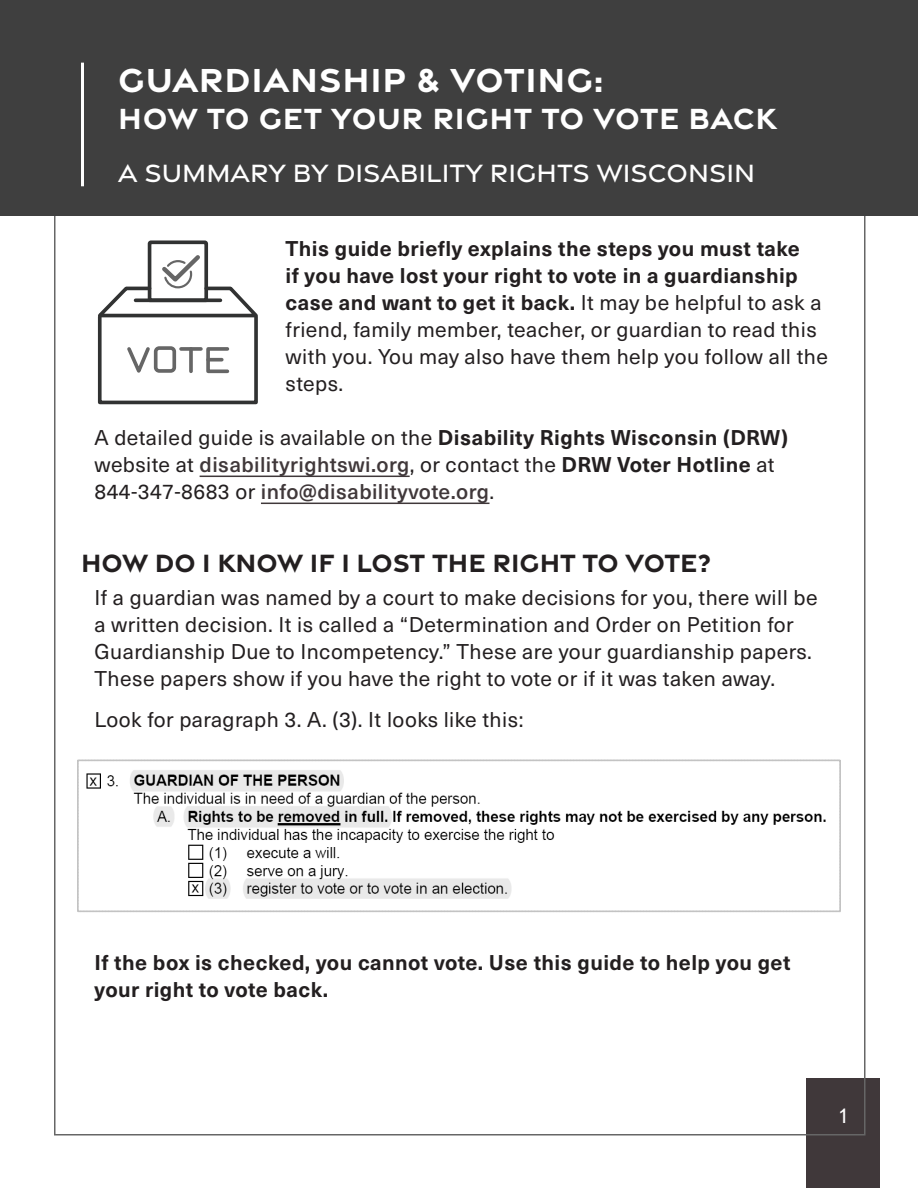
<style>
.page{position:relative;width:918px;height:1188px;background:#fff}
.page>*{position:absolute;margin:0;border:0;box-sizing:border-box;transform-origin:0 0}
.Pub_Title{font:700 36px "Gravesend Sans";letter-spacing:.02em;color:#fff}
.Pub_Title-2{font:700 31.5px "Gravesend Sans";letter-spacing:.02em;color:#fff}
.t1{font:500 27px "Gravesend Sans";color:#fff}
.Main_Body_-_Header_1{font:700 27px "Gravesend Sans";color:#231f20}
.t2{font:21px/27px "Neue Haas Unica W1 G";letter-spacing:.02em;color:#231f20}
.t3{font:700 21px/27px "Neue Haas Unica W1 G";letter-spacing:.02em;color:#231f20}
.t4{font:21px "Grotesque MT Std";color:#fff}
.s1{font-weight:700}
.s2{font-weight:500;color:#40383a}
</style>
<div class="page">
<div style="left:806px;top:1078px;width:74px;height:110px;background:#40383a"></div>
<div style="left:0;top:0;width:918px;height:216px;background:#3f3f3f"></div>
<hr style="left:81px;top:63px;width:3px;height:123px;background:#fff">
<hr style="left:200px;top:476px;width:210px;height:1px;background:#40383a">
<hr style="left:261px;top:503px;width:229px;height:1px;background:#40383a">
<div style="left:98px;top:315px;width:160px;height:89px;border:4px solid #313232"></div>
<svg style="left:97px;top:240px;width:161px;height:79px"></svg>
<svg style="left:127px;top:347px;width:23px;height:26px"></svg>
<div style="left:154px;top:346px;width:22px;height:27px;border:4px solid #666;border-radius:4px"></div>
<svg style="left:181px;top:347px;width:20px;height:4px"></svg>
<svg style="left:189px;top:349px;width:4px;height:22px"></svg>
<svg style="left:206px;top:347px;width:24px;height:27px"></svg>
<svg style="left:208px;top:358px;width:14px;height:4px"></svg>
<svg style="left:77px;top:759px;width:764px;height:154px"></svg>
<h1 class="Pub_Title" style="left:118px;top:56px;width:487px">GUARDIANSHIP &amp; VOTING:</h1>
<h1 class="Pub_Title-2" style="left:118px;top:98px;width:660px">HOW TO GET YOUR RIGHT TO VOTE BACK</h1>
<h2 class="t1" style="left:118px;top:156px;width:638px">A SUMMARY BY DISABILITY RIGHTS WISCONSIN</h2>
<p class="t2" style="left:286px;top:234px;width:544px"><span class="s1">This guide briefly explains the steps you must take<br>if you have lost your right to vote in a guardianship case and want to get it back.</span> It may be helpful to ask a friend, family member, teacher, or guardian to read this with you. You may also have them help you follow all the steps.</p>
<p class="t2" style="left:95px;top:423px;width:695px">A detailed guide is available on the <span class="s1">Disability Rights Wisconsin (DRW) </span>website at <span class="s2">disabilityrightswi.org</span>, or contact the <span class="s1">DRW Voter Hotline</span> at<br>844-347-8683 or <span class="s2">info@disabilityvote.org</span>.</p>
<h2 class="Main_Body_-_Header_1" style="left:81px;top:545px;width:632px">HOW DO I KNOW IF I LOST THE RIGHT TO VOTE?</h2>
<p class="t2" style="left:95px;top:583px;width:725px">If a guardian was named by a court to make decisions for you, there will be a written decision. It is called a “Determination and Order on Petition for Guardianship Due to Incompetency.” These are your guardianship papers.<br>These papers show if you have the right to vote or if it was taken away.</p>
<p class="t2" style="left:95px;top:705px;width:431px">Look for paragraph 3. A. (3). It looks like this:</p>
<p class="t3" style="left:95px;top:948px;width:698px">If the box is checked, you cannot vote. Use this guide to help you get your right to vote back.</p>
<p class="t4" style="left:838px;top:1104px;width:12px">1</p>
</div>
